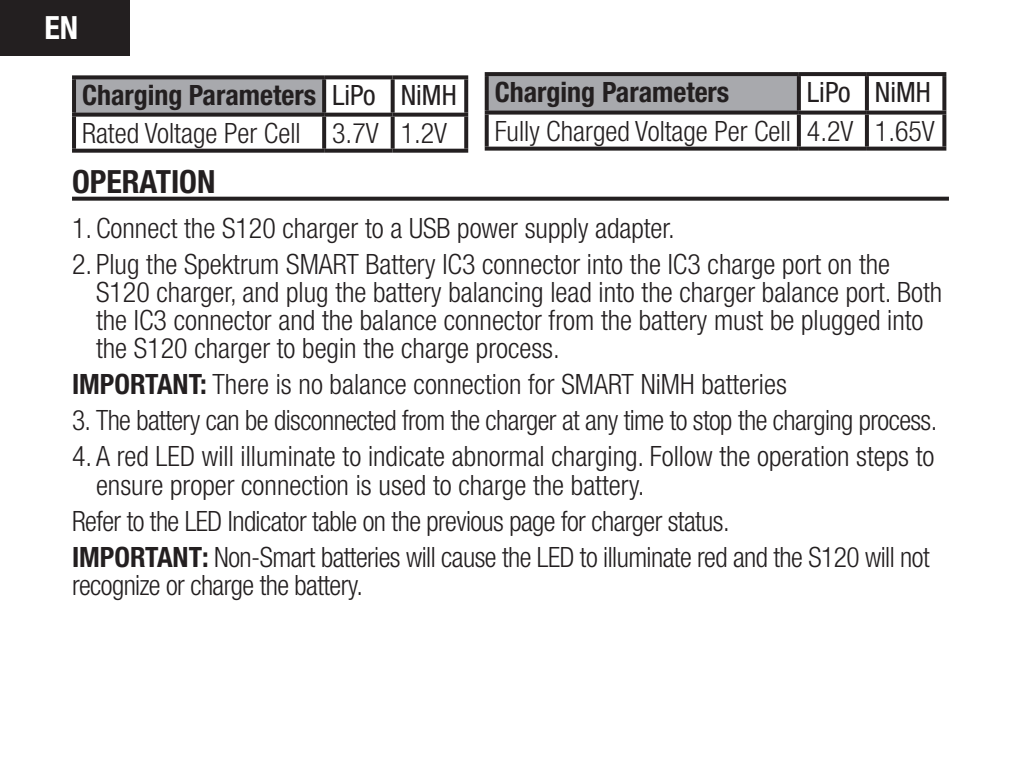
<style>
.page{position:relative;width:1021px;height:772px;background:#fff}
.page>*{position:absolute;margin:0;border:0;box-sizing:border-box;transform-origin:0 0}
.Section_Header{font:700 condensed 32px "Helvetica Neue LT Std";color:#231f20}
.t1{font:700 condensed 32px "Helvetica Neue LT Std";color:#fff}
.body{font:300 condensed 28px/28px "Helvetica Neue LT Std";color:#231f20}
.body-2{font:300 condensed 28px/28px "Helvetica Neue LT Std";letter-spacing:-.02em;color:#231f20}
.body-3{font:700 condensed 28px "Helvetica Neue LT Std";color:#231f20}
.body-4{font:condensed 28px "Helvetica Neue LT Std";color:#231f20}
.s1{font-weight:700}
</style>
<div class="page">
<div style="left:0;top:0;width:129px;height:55px;background:#231f20"></div>
<svg style="left:72px;top:196px;width:876px;height:4px;background:#474445"></svg>
<div style="left:74px;top:77px;width:250px;height:38px;background:#a8a9ad"></div>
<svg style="left:72px;top:75px;width:252px;height:4px"></svg>
<hr style="left:72px;top:79px;width:4px;height:34px;background:#231f20">
<svg style="left:324px;top:75px;width:68px;height:4px"></svg>
<svg style="left:322px;top:79px;width:4px;height:34px"></svg>
<svg style="left:392px;top:75px;width:76px;height:4px"></svg>
<svg style="left:390px;top:79px;width:4px;height:34px"></svg>
<svg style="left:464px;top:79px;width:4px;height:34px"></svg>
<svg style="left:72px;top:113px;width:252px;height:4px"></svg>
<hr style="left:72px;top:117px;width:4px;height:31px;background:#231f20">
<svg style="left:324px;top:113px;width:68px;height:4px"></svg>
<svg style="left:322px;top:117px;width:4px;height:31px"></svg>
<svg style="left:392px;top:113px;width:76px;height:4px"></svg>
<svg style="left:390px;top:117px;width:4px;height:31px"></svg>
<svg style="left:464px;top:117px;width:4px;height:31px"></svg>
<svg style="left:72px;top:148px;width:252px;height:4px"></svg>
<svg style="left:324px;top:148px;width:68px;height:4px"></svg>
<svg style="left:392px;top:148px;width:76px;height:4px"></svg>
<div style="left:486px;top:74px;width:312px;height:38px;background:#a8a9ad"></div>
<svg style="left:484px;top:72px;width:314px;height:4px"></svg>
<svg style="left:484px;top:76px;width:4px;height:34px"></svg>
<svg style="left:798px;top:72px;width:68px;height:4px"></svg>
<svg style="left:796px;top:76px;width:4px;height:34px"></svg>
<svg style="left:866px;top:72px;width:80px;height:4px"></svg>
<svg style="left:864px;top:76px;width:4px;height:34px"></svg>
<svg style="left:942px;top:76px;width:4px;height:34px"></svg>
<svg style="left:484px;top:110px;width:314px;height:4px"></svg>
<svg style="left:484px;top:114px;width:4px;height:32px"></svg>
<svg style="left:798px;top:110px;width:68px;height:4px"></svg>
<svg style="left:796px;top:114px;width:4px;height:32px"></svg>
<svg style="left:866px;top:110px;width:80px;height:4px"></svg>
<svg style="left:864px;top:114px;width:4px;height:32px"></svg>
<svg style="left:942px;top:114px;width:4px;height:32px"></svg>
<svg style="left:484px;top:146px;width:314px;height:4px"></svg>
<svg style="left:798px;top:146px;width:68px;height:4px"></svg>
<svg style="left:866px;top:146px;width:80px;height:4px"></svg>
<p class="t1" style="left:45px;top:8px;width:35px">EN</p>
<p class="body-3" style="left:82px;top:78px;width:235px">Charging Parameters</p>
<p class="body-4" style="left:332px;top:79px;width:45px">LiPo</p>
<p class="body-4" style="left:400px;top:79px;width:58px">NiMH</p>
<p class="body" style="left:82px;top:118px;width:220px">Rated Voltage Per Cell</p>
<p class="body" style="left:332px;top:118px;width:48px">3.7V</p>
<p class="body" style="left:400px;top:118px;width:48px">1.2V</p>
<p class="body-3" style="left:494px;top:75px;width:236px">Charging Parameters</p>
<p class="body-4" style="left:806px;top:76px;width:45px">LiPo</p>
<p class="body-4" style="left:874px;top:76px;width:58px">NiMH</p>
<p class="body" style="left:494px;top:116px;width:298px">Fully Charged Voltage Per Cell</p>
<p class="body" style="left:806px;top:116px;width:48px">4.2V</p>
<p class="body" style="left:874px;top:116px;width:61px">1.65V</p>
<p class="Section_Header" style="left:72px;top:162px;width:145px">OPERATION</p>
<p class="body" style="left:72px;top:214px;width:604px">1. Connect the S120 charger to a USB power supply adapter.</p>
<p class="body" style="left:96px;top:250px;width:847px;text-indent:-24px">2. Plug the Spektrum SMART Battery IC3 connector into the IC3 charge port on the S120 charger, and plug the battery balancing lead into the charger balance port. Both the IC3 connector and the balance connector from the battery must be plugged into the S120 charger to begin the charge process.</p>
<p class="body" style="left:72px;top:370px;width:716px"><span class="s1">IMPORTANT:</span> There is no balance connection for SMART NiMH batteries</p>
<p class="body-2" style="left:72px;top:406px;width:866px">3. The battery can be disconnected from the charger at any time to stop the charging process.</p>
<p class="body" style="left:96px;top:442px;width:840px;text-indent:-24px">4. A red LED will illuminate to indicate abnormal charging. Follow the operation steps to ensure proper connection is used to charge the battery.</p>
<p class="body-2" style="left:72px;top:506px;width:659px">Refer to the LED Indicator table on the previous page for charger status.</p>
<p class="body-2" style="left:72px;top:542px;width:859px"><span class="s1">IMPORTANT:</span> Non-Smart batteries will cause the LED to illuminate red and the S120 will not recognize or charge the battery.</p>
</div>
